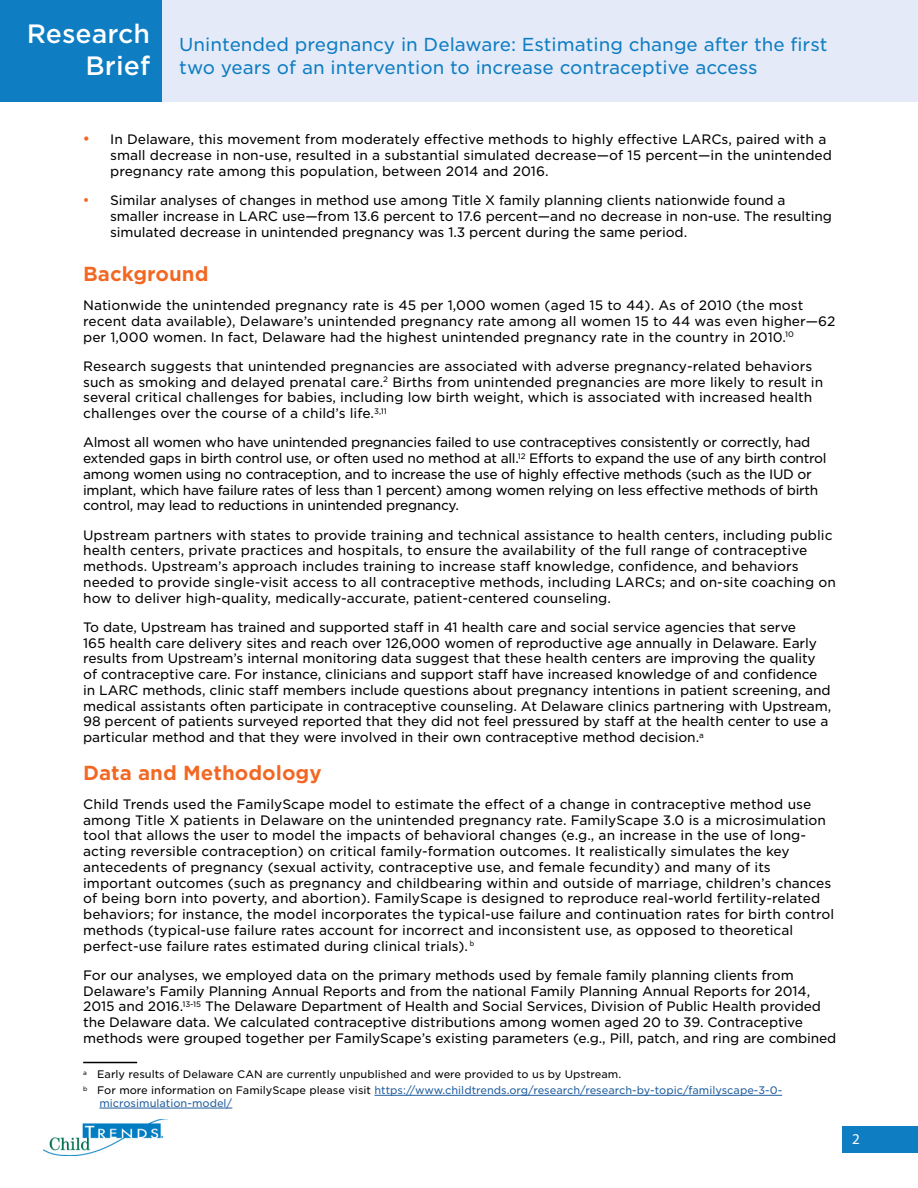
<style>
.page{position:relative;width:918px;height:1188px;background:#fff}
.page>*{position:absolute;margin:0;border:0;box-sizing:border-box;transform-origin:0 0}
.t1{font:500 25.5px/31.5px "Gotham S Sm";color:#fff;text-align:right}
.t2{font:700 19.5px "Gotham S Sm";color:#f26722}
.t3{font:18px/22.5px "Gotham S Sm";color:#0e7dc2}
.t4{font:15px "Myriad Pro";color:#fff}
.t5{font:13.2px/15.8px "Gotham S Sm";letter-spacing:-.01em;color:#000}
.t6{font:10.5px/15.8px "Gotham S Sm";color:#000}
.t7{font:10.5px "Gotham S Sm";color:#215e9e}
.s1{color:#f26722}
.s2{color:#215e9e}
</style>
<div class="page">
<img style="left:44px;top:1119px;width:123px;height:36px">
<div style="left:0;top:0;width:918px;height:102px;background:#e4eaf7"></div>
<div style="left:0;top:0;width:162px;height:102px;background:#0e7dc2"></div>
<div style="left:842px;top:1126px;width:76px;height:27px;background:#0e7dc2"></div>
<hr style="left:83px;top:1062px;width:54px;height:1px;background:#000">
<hr style="left:374px;top:1095px;width:408px;height:1px;background:#215e9e">
<hr style="left:99px;top:1108px;width:133px;height:1px;background:#215e9e">
<h1 class="t1" style="left:27px;top:18px;width:125px">Research<br>Brief</h1>
<h3 class="t3" style="left:179px;top:33px;width:650px">Unintended pregnancy in Delaware: Estimating change after the first two years of an intervention to increase contraceptive access</h3>
<p class="t5" style="left:110px;top:131px;width:723px;text-indent:-27px"><span class="s1">•</span> In Delaware, this movement from moderately effective methods to highly effective LARCs, paired with a small decrease in non-use, resulted in a substantial simulated decrease—of 15 percent—in the unintended pregnancy rate among this population, between 2014 and 2016.</p>
<p class="t5" style="left:110px;top:192px;width:723px;text-indent:-27px"><span class="s1">•</span> Similar analyses of changes in method use among Title X family planning clients nationwide found a smaller increase in LARC use—from 13.6 percent to 17.6 percent—and no decrease in non-use. The resulting simulated decrease in unintended pregnancy was 1.3 percent during the same period.</p>
<h2 class="t2" style="left:83px;top:260px;width:127px">Background</h2>
<p class="t5" style="left:83px;top:297px;width:754px">Nationwide the unintended pregnancy rate is 45 per 1,000 women (aged 15 to 44). As of 2010 (the most recent data available), Delaware’s unintended pregnancy rate among all women 15 to 44 was even higher—62 per 1,000 women. In fact, Delaware had the highest unintended pregnancy rate in the country in 2010.<sup>10</sup></p>
<p class="t5" style="left:83px;top:358px;width:742px">Research suggests that unintended pregnancies are associated with adverse pregnancy-related behaviors such as smoking and delayed prenatal care.<sup>2</sup> Births from unintended pregnancies are more likely to result in several critical challenges for babies, including low birth weight, which is associated with increased health challenges over the course of a child’s life.<sup>3,11</sup></p>
<p class="t5" style="left:83px;top:434px;width:745px">Almost all women who have unintended pregnancies failed to use contraceptives consistently or correctly, had extended gaps in birth control use, or often used no method at all.<sup>12</sup> Efforts to expand the use of any birth control among women using no contraception, and to increase the use of highly effective methods (such as the IUD or implant, which have failure rates of less than 1 percent) among women relying on less effective methods of birth control, may lead to reductions in unintended pregnancy.</p>
<p class="t5" style="left:83px;top:527px;width:754px">Upstream partners with states to provide training and technical assistance to health centers, including public health centers, private practices and hospitals, to ensure the availability of the full range of contraceptive methods. Upstream’s approach includes training to increase staff knowledge, confidence, and behaviors needed to provide single-visit access to all contraceptive methods, including LARCs; and on-site coaching on how to deliver high-quality, medically-accurate, patient-centered counseling.</p>
<p class="t5" style="left:83px;top:619px;width:750px">To date, Upstream has trained and supported staff in 41 health care and social service agencies that serve<br>165 health care delivery sites and reach over 126,000 women of reproductive age annually in Delaware. Early results from Upstream’s internal monitoring data suggest that these health centers are improving the quality of contraceptive care. For instance, clinicians and support staff have increased knowledge of and confidence in LARC methods, clinic staff members include questions about pregnancy intentions in patient screening, and medical assistants often participate in contraceptive counseling. At Delaware clinics partnering with Upstream, 98 percent of patients surveyed reported that they did not feel pressured by staff at the health center to use a particular method and that they were involved in their own contraceptive method decision.<sup>a</sup></p>
<h2 class="t2" style="left:83px;top:759px;width:240px">Data and Methodology</h2>
<p class="t5" style="left:83px;top:796px;width:753px">Child Trends used the FamilyScape model to estimate the effect of a change in contraceptive method use among Title X patients in Delaware on the unintended pregnancy rate. FamilyScape 3.0 is a microsimulation tool that allows the user to model the impacts of behavioral changes (e.g., an increase in the use of long&shy;acting reversible contraception) on critical family-formation outcomes. It realistically simulates the key antecedents of pregnancy (sexual activity, contraceptive use, and female fecundity) and many of its important outcomes (such as pregnancy and childbearing within and outside of marriage, children’s chances of being born into poverty, and abortion). FamilyScape is designed to reproduce real-world fertility-related behaviors; for instance, the model incorporates the typical-use failure and continuation rates for birth control methods (typical-use failure rates account for incorrect and inconsistent use, as opposed to theoretical perfect-use failure rates estimated during clinical trials). <sup>b</sup></p>
<p class="t5" style="left:83px;top:967px;width:755px">For our analyses, we employed data on the primary methods used by female family planning clients from Delaware’s Family Planning Annual Reports and from the national Family Planning Annual Reports for 2014, 2015 and 2016.<sup>13-15</sup> The Delaware Department of Health and Social Services, Division of Public Health provided the Delaware data. We calculated contraceptive distributions among women aged 20 to 39. Contraceptive methods were grouped together per FamilyScape’s existing parameters (e.g., Pill, patch, and ring are combined</p>
<p class="t6" style="left:83px;top:1067px;width:701px"><sup>a</sup> Early results of Delaware CAN are currently unpublished and were provided to us by Upstream.<br><sup>b</sup> For more information on FamilyScape please visit <span class="s2">https://www.childtrends.org/research/research-by-topic/familyscape-3-0-</span></p>
<p class="t7" style="left:99px;top:1096px;width:134px">microsimulation-model/</p>
<p class="t4" style="left:852px;top:1130px;width:9px">2</p>
</div>
